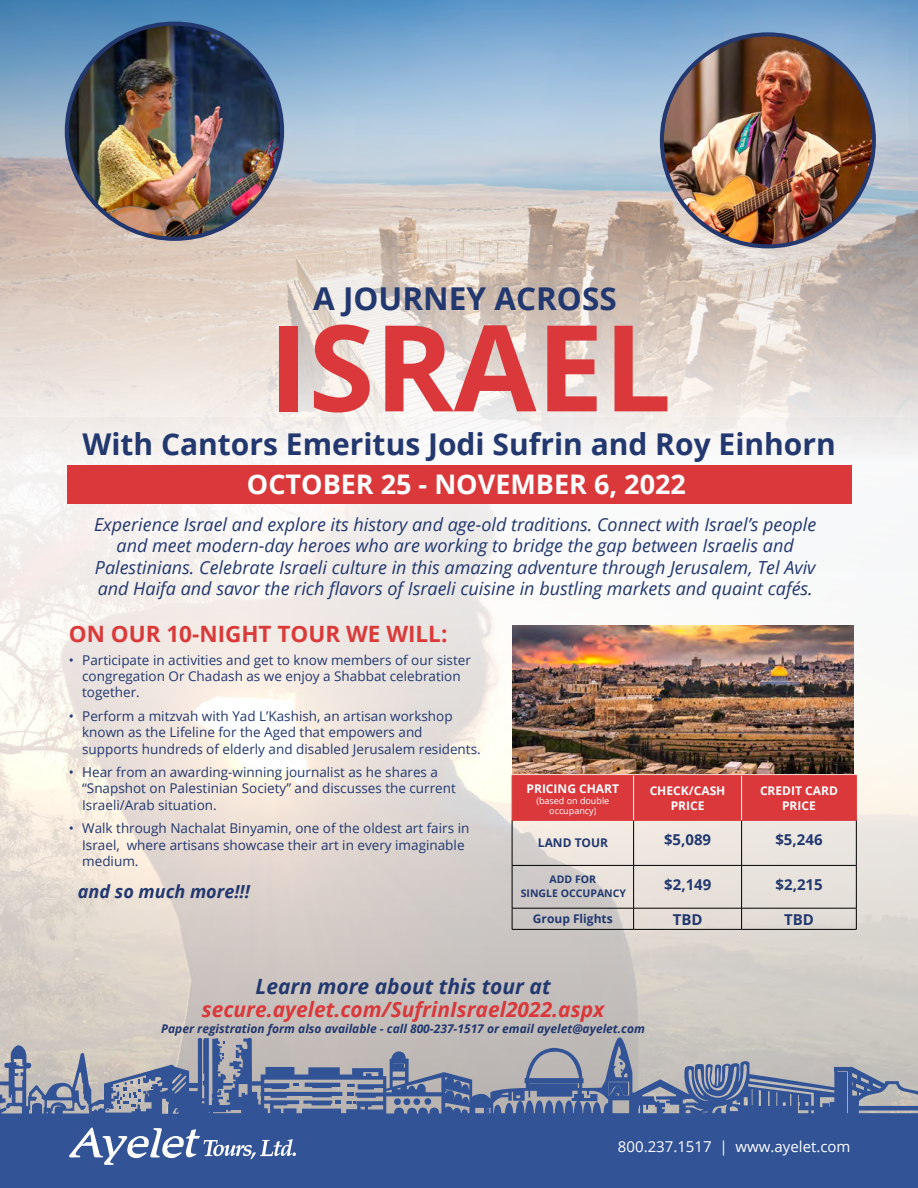
<style>
.page{position:relative;width:918px;height:1188px;background:#fff}
.page>*{position:absolute;margin:0;border:0;box-sizing:border-box;transform-origin:0 0}
.t1{font:700 120px "Open Sans";color:#da383b}
.t2{font:700 31.5px "Open Sans";color:#22386f}
.t3{font:700 30px "Open Sans";color:#22386f}
.t4{font:700 27px "Open Sans";color:#fff}
.t5{font:700 22.5px "Open Sans";color:#da3b3a}
.t6{font:italic 700 21px/23.1px "Open Sans";color:#da383b;text-align:center}
.t7{font:italic 18px/21.6px "Open Sans";color:#22386f;text-align:center}
.t8{font:italic 700 18px "Open Sans";color:#22386f}
.t9{font:15px "Open Sans";color:#fff}
.t10{font:700 15px "Open Sans";color:#22386f}
.t11{font:700 15px "Open Sans";color:#22386f}
.t12{font:13.5px/16.2px "Open Sans";color:#22386f}
.t13{font:italic 700 12px "Open Sans";color:#21376e}
.t14{font:700 12px/14.4px "Open Sans";color:#fff;text-align:center}
.t15{font:700 12px "Open Sans";color:#22386f}
.t16{font:700 10.5px/14.4px "Open Sans";color:#22386f;text-align:center}
.t17{font:9px/10.8px "Open Sans";color:#fff;text-align:center}
.s1{font-style:inherit}
.s2{color:#22386f}
</style>
<div class="page">
<img style="left:0;top:570px;width:918px;height:467px">
<svg style="left:0;top:1037px;width:918px;height:151px;fill:#325396"></svg>
<div style="left:394px;top:1098px;width:7px;height:7px;background:#325396;border-radius:50%"></div>
<div style="left:403px;top:1098px;width:7px;height:7px;background:#325396;border-radius:50%"></div>
<div style="left:413px;top:1098px;width:7px;height:7px;background:#325396;border-radius:50%"></div>
<div style="left:424px;top:1098px;width:7px;height:7px;background:#325396;border-radius:50%"></div>
<svg style="left:116px;top:1079px;width:25px;height:29px"></svg>
<svg style="left:293px;top:1083px;width:70px;height:26px"></svg>
<svg style="left:67px;top:1128px;width:229px;height:37px"></svg>
<div style="left:513px;top:776px;width:343px;height:44px;background:#da383b"></div>
<hr style="left:512px;top:775px;width:122px;height:1px;background:#db383b">
<hr style="left:634px;top:775px;width:108px;height:1px;background:#db383b">
<hr style="left:742px;top:775px;width:115px;height:1px;background:#db383b">
<hr style="left:512px;top:776px;width:1px;height:44px;background:#db383b">
<hr style="left:856px;top:776px;width:1px;height:44px;background:#db383b">
<hr style="left:512px;top:820px;width:122px;height:1px;background:#db383b">
<hr style="left:634px;top:820px;width:108px;height:1px;background:#db383b">
<hr style="left:742px;top:820px;width:115px;height:1px;background:#db383b">
<hr style="left:512px;top:821px;width:1px;height:44px;background:#000">
<hr style="left:633px;top:821px;width:1px;height:44px;background:#000">
<hr style="left:741px;top:821px;width:1px;height:44px;background:#000">
<hr style="left:856px;top:821px;width:1px;height:44px;background:#000">
<hr style="left:512px;top:865px;width:122px;height:1px;background:#000">
<hr style="left:512px;top:866px;width:1px;height:42px;background:#000">
<hr style="left:634px;top:865px;width:108px;height:1px;background:#000">
<hr style="left:633px;top:866px;width:1px;height:42px;background:#000">
<hr style="left:742px;top:865px;width:115px;height:1px;background:#000">
<hr style="left:741px;top:866px;width:1px;height:42px;background:#000">
<hr style="left:856px;top:866px;width:1px;height:42px;background:#000">
<hr style="left:512px;top:908px;width:122px;height:1px;background:#000">
<svg style="left:512px;top:908px;width:1px;height:21px"></svg>
<hr style="left:634px;top:908px;width:108px;height:1px;background:#000">
<svg style="left:633px;top:908px;width:1px;height:21px"></svg>
<hr style="left:742px;top:908px;width:115px;height:1px;background:#000">
<svg style="left:741px;top:908px;width:1px;height:21px"></svg>
<svg style="left:856px;top:908px;width:1px;height:21px"></svg>
<hr style="left:512px;top:929px;width:122px;height:1px;background:#000">
<hr style="left:634px;top:929px;width:108px;height:1px;background:#000">
<hr style="left:742px;top:929px;width:115px;height:1px;background:#000">
<hr style="left:633px;top:776px;width:1px;height:44px;background:#fff">
<hr style="left:741px;top:776px;width:1px;height:44px;background:#fff">
<img style="left:0;top:0;width:918px;height:570px">
<div style="left:68px;top:465px;width:784px;height:39px;background:#da383b"></div>
<img style="left:512px;top:626px;width:341px;height:147px">
<img style="left:66px;top:24px;width:217px;height:214px">
<img style="left:662px;top:34px;width:212px;height:213px">
<h2 class="t2" style="left:313px;top:277px;width:305px">A JOURNEY ACROSS</h2>
<h1 class="t1" style="left:269px;top:283px;width:404px">ISRAEL</h1>
<h3 class="t3" style="left:82px;top:423px;width:755px">With Cantors Emeritus Jodi Sufrin and Roy Einhorn</h3>
<h3 class="t4" style="left:247px;top:465px;width:441px"><span class="s1">OCTOBER</span> 25 - NOVEMBER 6<span class="s1">, 202</span>2</h3>
<p class="t7" style="left:94px;top:513px;width:724px">Experience Israel and explore its history and age-old traditions. Connect with Israel’s people and meet modern-day heroes who are working to bridge the gap between Israelis and Palestinians. Celebrate Israeli culture in this amazing adventure through Jerusalem, Tel Aviv and Haifa and savor the rich flavors of Israeli cuisine in bustling markets and quaint cafés.</p>
<h3 class="t5" style="left:69px;top:618px;width:380px">ON OUR 10-NIGHT TOUR WE WILL:</h3>
<p class="t12" style="left:82px;top:652px;width:390px;text-indent:-13px">• Participate in activities and get to know members of our sister congregation Or Chadash as we enjoy a Shabbat celebration together.</p>
<p class="t12" style="left:82px;top:708px;width:400px;text-indent:-14px">• Perform a mitzvah with Yad L’Kashish, an artisan workshop known as the Lifeline for the Aged that empowers and supports hundreds of elderly and disabled Jerusalem residents.</p>
<p class="t12" style="left:82px;top:764px;width:375px;text-indent:-14px">• Hear from an awarding-winning journalist as he shares a “Snapshot on Palestinian Society” and discusses the current<br>Israeli/Arab situation.</p>
<p class="t12" style="left:82px;top:820px;width:389px;text-indent:-14px">• Walk through Nachalat Binyamin, one of the oldest art fairs in<br>Israel, where artisans showcase their art in every imaginable medium.</p>
<h3 class="t8" style="left:78px;top:879px;width:173px">and so much more!!!</h3>
<p class="t14" style="left:527px;top:781px;width:94px">PRICING CHART</p>
<p class="t17" style="left:536px;top:795px;width:75px">(based on double occupancy)</p>
<p class="t14" style="left:650px;top:783px;width:77px">CHECK/CASH<br>PRICE</p>
<p class="t14" style="left:760px;top:783px;width:79px">CREDIT CARD<br>PRICE</p>
<p class="t15" style="left:538px;top:835px;width:72px">LAND TOUR</p>
<p class="t10" style="left:664px;top:829px;width:49px">$<span class="s1">5,</span>08<span class="s1">9</span></p>
<p class="t10" style="left:775px;top:829px;width:49px">$<span class="s1">5,</span>246</p>
<p class="t16" style="left:521px;top:872px;width:107px">ADD FOR<br>SINGLE OCCUPANCY</p>
<p class="t10" style="left:664px;top:874px;width:49px">$2,149</p>
<p class="t10" style="left:776px;top:874px;width:49px">$2,215</p>
<p class="t15" style="left:533px;top:911px;width:81px">Group Flights</p>
<p class="t11" style="left:673px;top:909px;width:31px">TBD</p>
<p class="t11" style="left:784px;top:909px;width:31px">TBD</p>
<h3 class="t6" style="left:202px;top:974px;width:404px"><span class="s2">Learn more about this tour at </span>secure.ayelet.com/<span class="s1">SufrinIsrael</span>2022.aspx</h3>
<p class="t13" style="left:161px;top:1020px;width:485px">Paper registration form also available - call 800-237-1517 or email ayelet@ayelet.com</p>
<p class="t9" style="left:618px;top:1136px;width:234px">800.237.1517 | www.ayelet.com</p>
</div>
